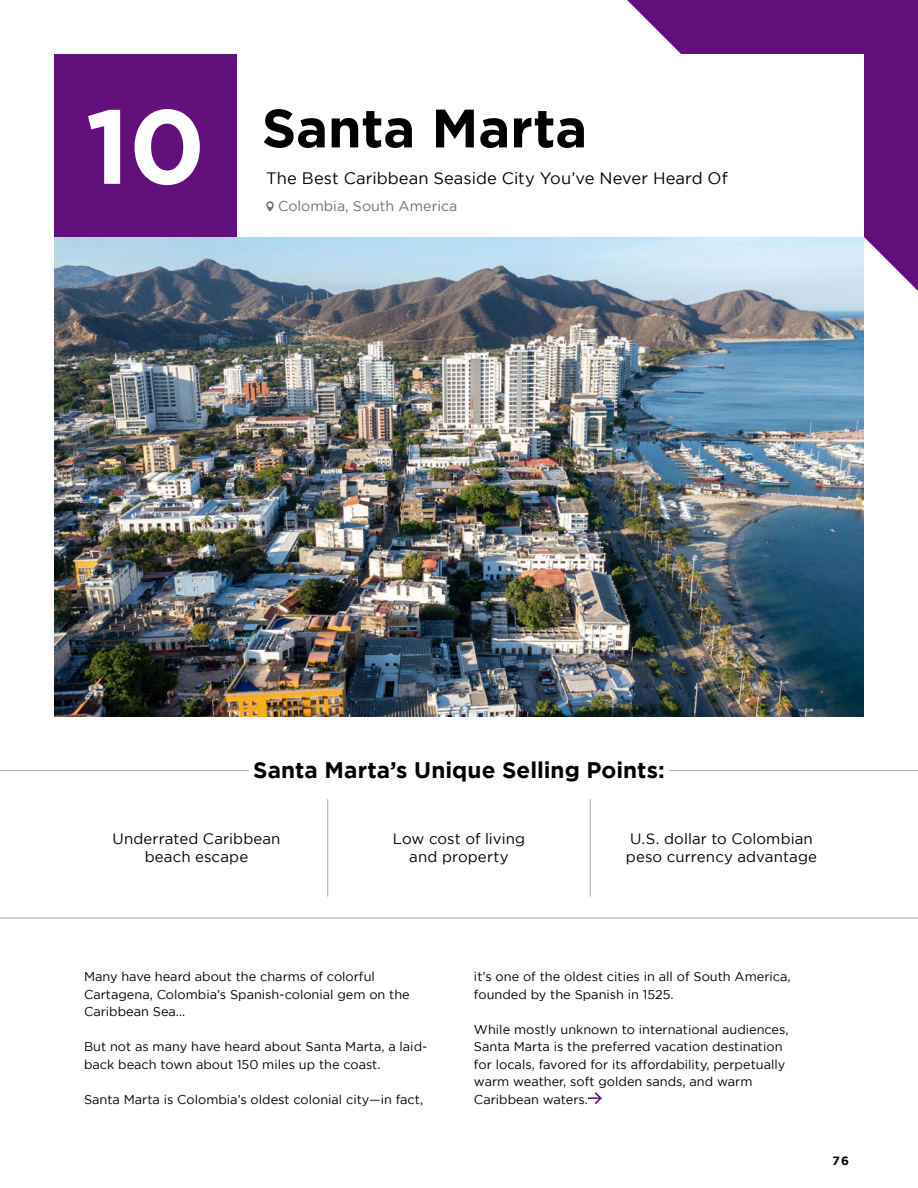
<style>
.page{position:relative;width:918px;height:1188px;background:#fff}
.page>*{position:absolute;margin:0;border:0;box-sizing:border-box;transform-origin:0 0}
.t1{font:700 105px "Gotham";color:#fff}
.t2{font:700 54px "Gotham";letter-spacing:-.005em;color:#000}
.t3{font:700 22.5px "Gotham";color:#000}
.t4{font:16.5px "Gotham";letter-spacing:.005em;color:#000}
.t5{font:15px/18px "Gotham";letter-spacing:.01em;color:#000;text-align:center}
.t6{font:14.1px "Gotham";color:#6f7070}
.t7{font:12.75px/17.5px "Gotham";color:#000}
.t8{font:700 12px "Gotham";color:#000}
</style>
<div class="page">
<svg style="left:627px;top:0;width:291px;height:291px;background:#722889"></svg>
<div style="left:54px;top:54px;width:810px;height:183px;background:#fff"></div>
<svg style="left:266px;top:201px;width:8px;height:10px"></svg>
<img style="left:54px;top:237px;width:810px;height:480px">
<svg style="left:588px;top:1092px;width:14px;height:12px"></svg>
<div style="left:54px;top:54px;width:183px;height:183px;background:#62107c"></div>
<hr style="left:327px;top:799px;width:1px;height:98px;background:#a8abac">
<hr style="left:590px;top:799px;width:1px;height:98px;background:#a8abac">
<hr style="left:0;top:918px;width:918px;height:1px;background:#a8abac">
<hr style="left:0;top:770px;width:918px;height:1px;background:#a8abac">
<div style="left:249px;top:761px;width:420px;height:18px;background:#fff"></div>
<h1 class="t1" style="left:85px;top:86px;width:122px">10</h1>
<h2 class="t2" style="left:262px;top:97px;width:327px">Santa Marta</h2>
<p class="t4" style="left:266px;top:169px;width:463px">The Best Caribbean Seaside City You’ve Never Heard Of</p>
<p class="t6" style="left:278px;top:199px;width:181px">Colombia, South America</p>
<h3 class="t3" style="left:253px;top:757px;width:413px">Santa Marta’s Unique Selling Points:</h3>
<p class="t5" style="left:112px;top:830px;width:170px">Underrated Caribbean beach escape</p>
<p class="t5" style="left:393px;top:830px;width:134px">Low cost of living and property</p>
<p class="t5" style="left:626px;top:830px;width:193px;text-align:left">U.S. dollar to Colombian peso currency advantage</p>
<p class="t7" style="left:84px;top:968px;width:327px">Many have heard about the charms of colorful<br>Cartagena, Colombia’s Spanish-colonial gem on the<br>Caribbean Sea...</p>
<p class="t7" style="left:84px;top:1038px;width:345px">But not as many have heard about Santa Marta, a laid&shy;back beach town about 150 miles up the coast.</p>
<p class="t7" style="left:84px;top:1091px;width:341px">Santa Marta is Colombia’s oldest colonial city—in fact,</p>
<p class="t7" style="left:474px;top:968px;width:318px">it’s one of the oldest cities in all of South America, founded by the Spanish in 1525.</p>
<p class="t7" style="left:474px;top:1020px;width:316px">While mostly unknown to international audiences, Santa Marta is the preferred vacation destination for locals, favored for its affordability, perpetually warm weather, soft golden sands, and warm Caribbean waters.</p>
<p class="t8" style="left:832px;top:1154px;width:18px">76</p>
</div>
